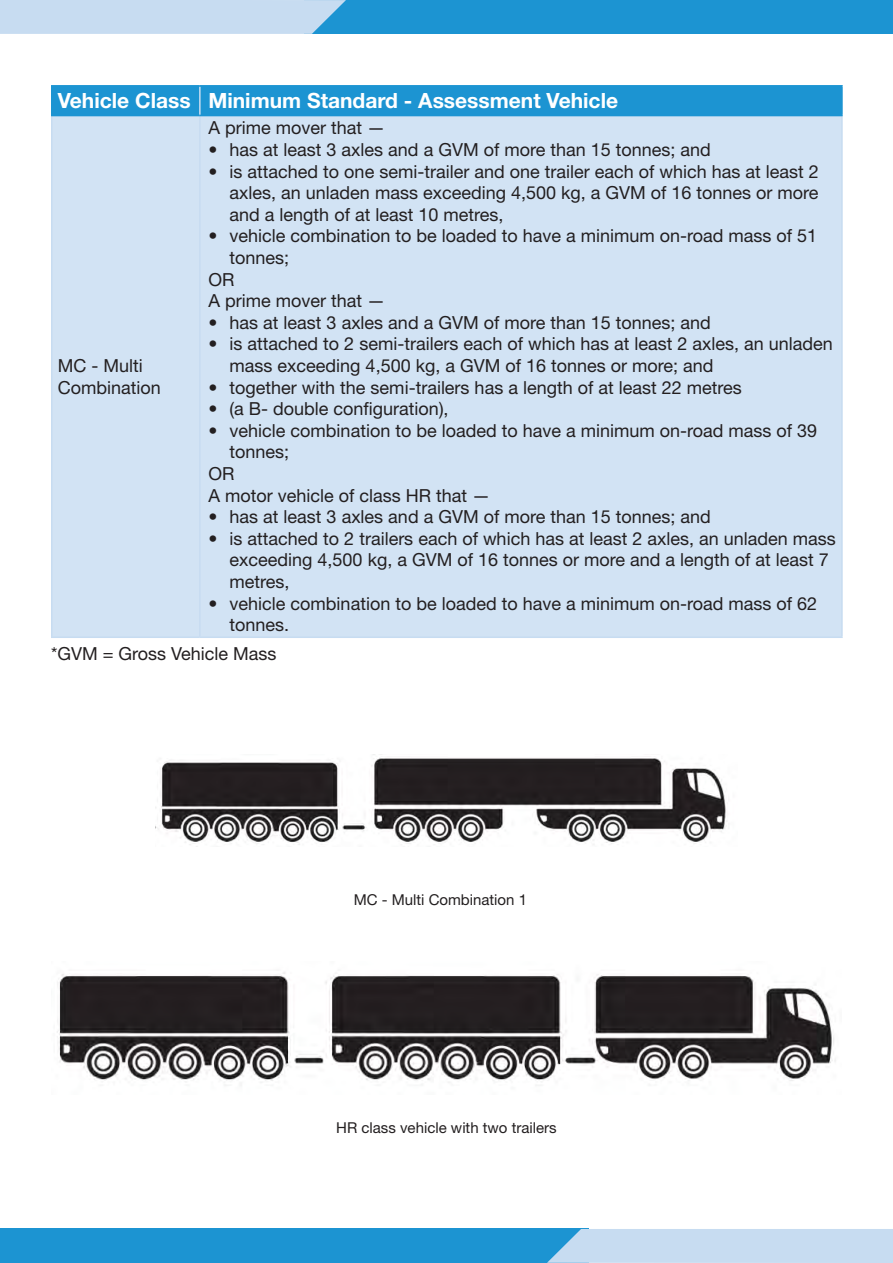
<style>
.page{position:relative;width:893px;height:1263px;background:#fff}
.page>*{position:absolute;margin:0;border:0;box-sizing:border-box;transform-origin:0 0}
.t1{font:700 21px "Helvetica Neue LT Std";color:#fff}
.t2{font:18px/21.6px "Helvetica Neue LT Std";color:#231f20}
.t3{font:15px "Helvetica Neue LT Std";color:#231f20}
</style>
<div class="page">
<div style="left:305px;top:0;width:588px;height:34px;background:#1c94d2"></div>
<div style="left:0;top:1229px;width:588px;height:34px;background:#1c94d2"></div>
<div style="left:0;top:0;width:346px;height:34px;background:#c7dcf1"></div>
<div style="left:547px;top:1229px;width:346px;height:34px;background:#c7dcf1"></div>
<div style="left:52px;top:86px;width:148px;height:30px;background:#1c94d2"></div>
<div style="left:200px;top:86px;width:642px;height:30px;background:#1c94d2"></div>
<div style="left:52px;top:116px;width:148px;height:521px;background:#d2e3f4"></div>
<div style="left:200px;top:116px;width:642px;height:521px;background:#d2e3f4"></div>
<hr style="left:199px;top:87px;width:2px;height:28px;background:#c7dcf1">
<hr style="left:51px;top:116px;width:2px;height:520px;background:#c7dcf1">
<hr style="left:199px;top:116px;width:2px;height:520px;background:#c7dcf1">
<hr style="left:841px;top:116px;width:2px;height:520px;background:#c7dcf1">
<hr style="left:51px;top:636px;width:149px;height:2px;background:#c7dcf1">
<hr style="left:200px;top:636px;width:643px;height:2px;background:#c7dcf1">
<hr style="left:51px;top:85px;width:149px;height:2px;background:#1c94d2">
<hr style="left:51px;top:87px;width:2px;height:28px;background:#1c94d2">
<hr style="left:200px;top:85px;width:643px;height:2px;background:#1c94d2">
<hr style="left:841px;top:87px;width:2px;height:28px;background:#1c94d2">
<hr style="left:51px;top:115px;width:149px;height:1px;background:#1c94d2">
<hr style="left:200px;top:115px;width:643px;height:1px;background:#1c94d2">
<img style="left:57px;top:972px;width:779px;height:114px">
<img style="left:155px;top:754px;width:571px;height:91px">
<p class="t1" style="left:58px;top:88px;width:134px">Vehicle Class</p>
<p class="t1" style="left:208px;top:88px;width:411px">Minimum Standard - Assessment Vehicle</p>
<p class="t2" style="left:58px;top:355px;width:105px">MC - Multi<br>Combination</p>
<p class="t2" style="left:208px;top:117px;width:178px">A prime mover that —</p>
<p class="t2" style="left:208px;top:139px;width:504px">• has at least 3 axles and a GVM of more than 15 tonnes; and</p>
<p class="t2" style="left:230px;top:160px;width:591px;text-align:justify;text-indent:-21px">• is attached to one semi-trailer and one trailer each of which has at least 2 axles, an unladen mass exceeding 4,500 kg, a GVM of 16 tonnes or more and a length of at least 10 metres,</p>
<p class="t2" style="left:208px;top:225px;width:610px">• vehicle combination to be loaded to have a minimum on-road mass of 51</p>
<p class="t2" style="left:230px;top:247px;width:61px">tonnes;</p>
<p class="t2" style="left:208px;top:268px;width:28px">OR</p>
<p class="t2" style="left:208px;top:290px;width:178px">A prime mover that —</p>
<p class="t2" style="left:208px;top:311px;width:504px">• has at least 3 axles and a GVM of more than 15 tonnes; and</p>
<p class="t2" style="left:230px;top:333px;width:605px;text-indent:-21px">• is attached to 2 semi-trailers each of which has at least 2 axles, an unladen mass exceeding 4,500 kg, a GVM of 16 tonnes or more; and</p>
<p class="t2" style="left:208px;top:376px;width:535px">• together with the semi-trailers has a length of at least 22 metres</p>
<p class="t2" style="left:208px;top:398px;width:242px">• (a B- double configuration),</p>
<p class="t2" style="left:208px;top:419px;width:610px">• vehicle combination to be loaded to have a minimum on-road mass of 39</p>
<p class="t2" style="left:230px;top:441px;width:61px">tonnes;</p>
<p class="t2" style="left:208px;top:463px;width:28px">OR</p>
<p class="t2" style="left:208px;top:484px;width:283px">A motor vehicle of class HR that —</p>
<p class="t2" style="left:208px;top:506px;width:504px">• has at least 3 axles and a GVM of more than 15 tonnes; and</p>
<p class="t2" style="left:230px;top:527px;width:608px;text-indent:-21px">• is attached to 2 trailers each of which has at least 2 axles, an unladen mass exceeding 4,500 kg, a GVM of 16 tonnes or more and a length of at least 7 metres,</p>
<p class="t2" style="left:230px;top:592px;width:589px;text-indent:-21px">• vehicle combination to be loaded to have a minimum on-road mass of 62 tonnes.</p>
<p class="t2" style="left:51px;top:643px;width:227px">*GVM = Gross Vehicle Mass</p>
<p class="t3" style="left:354px;top:891px;width:175px">MC - Multi Combination 1</p>
<p class="t3" style="left:336px;top:1118px;width:222px">HR class vehicle with two trailers</p>
</div>
